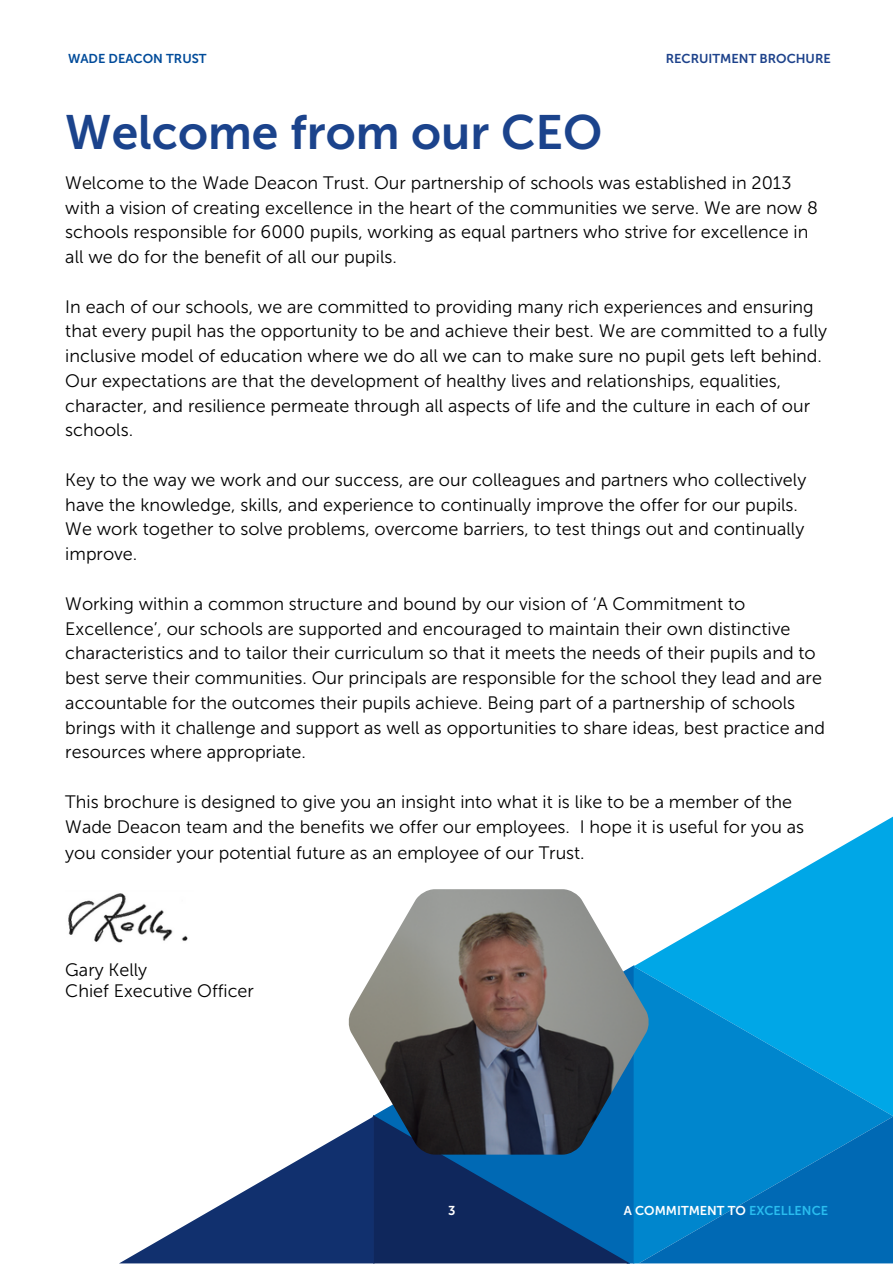
<style>
.page{position:relative;width:893px;height:1264px;background:#fff}
.page>*{position:absolute;margin:0;border:0;box-sizing:border-box;transform-origin:0 0}
.t1{font:48px "Museo Sans 700";color:#1b438c}
.t2{font:18px/24.8px "Museo Sans 300";color:#000}
.t3{font:12.75px "Museo Sans 700";color:#fff}
.t4{font:12.75px "Museo Sans 700";color:#1d428b}
.t5{font:12.75px "Museo Sans 700";color:#004b9a}
.s1{color:#29bdef}
</style>
<div class="page">
<svg style="left:648px;top:817px;width:244px;height:149px;fill:#00a7e7"></svg>
<svg style="left:633px;top:966px;width:259px;height:297px;background:#0097da"></svg>
<svg style="left:120px;top:1130px;width:510px;height:133px"></svg>
<svg style="left:638px;top:1116px;width:254px;height:147px;background:#0077c0"></svg>
<img style="left:349px;top:889px;width:299px;height:265px">
<img style="left:68px;top:893px;width:120px;height:50px">
<h2 class="t5" style="left:68px;top:51px;width:140px">WADE DEACON TRUST</h2>
<p class="t1" style="left:65px;top:104px;width:538px">Welcome from our CEO</p>
<h2 class="t4" style="left:665px;top:51px;width:167px">RECRUITMENT BROCHURE</h2>
<p class="t2" style="left:65px;top:170px;width:754px">Welcome to the Wade Deacon Trust. Our partnership of schools was established in 2013 with a vision of creating excellence in the heart of the communities we serve. We are now 8 schools responsible for 6000 pupils, working as equal partners who strive for excellence in all we do for the benefit of all our pupils.</p>
<h1 class="t2" style="left:65px;top:294px;width:763px">In each of our schools, we are committed to providing many rich experiences and ensuring that every pupil has the opportunity to be and achieve their best. We are committed to a fully inclusive model of education where we do all we can to make sure no pupil gets left behind.<br>Our expectations are that the development of healthy lives and relationships, equalities, character, and resilience permeate through all aspects of life and the culture in each of our schools.</h1>
<h2 class="t2" style="left:65px;top:467px;width:742px">Key to the way we work and our success, are our colleagues and partners who collectively have the knowledge, skills, and experience to continually improve the offer for our pupils.<br>We work together to solve problems, overcome barriers, to test things out and continually improve.</h2>
<h2 class="t2" style="left:65px;top:591px;width:761px">Working within a common structure and bound by our vision of ‘A Commitment to Excellence’, our schools are supported and encouraged to maintain their own distinctive characteristics and to tailor their curriculum so that it meets the needs of their pupils and to best serve their communities. Our principals are responsible for the school they lead and are accountable for the outcomes their pupils achieve. Being part of a partnership of schools brings with it challenge and support as well as opportunities to share ideas, best practice and resources where appropriate.</h2>
<h2 class="t2" style="left:65px;top:789px;width:740px">This brochure is designed to give you an insight into what it is like to be a member of the<br>Wade Deacon team and the benefits we offer our employees. I hope it is useful for you as</h2>
<p class="t2" style="left:65px;top:840px;width:521px">you consider your potential future as an employee of our Trust.</p>
<h2 class="t2" style="left:65px;top:957px;width:83px">Gary Kelly</h2>
<p class="t2" style="left:65px;top:978px;width:190px">Chief Executive Officer</p>
<p class="t3" style="left:448px;top:1202px;width:9px">3</p>
<h2 class="t3" style="left:624px;top:1202px;width:206px">A COMMITMENT TO <span class="s1">EXCELLENCE</span></h2>
</div>
